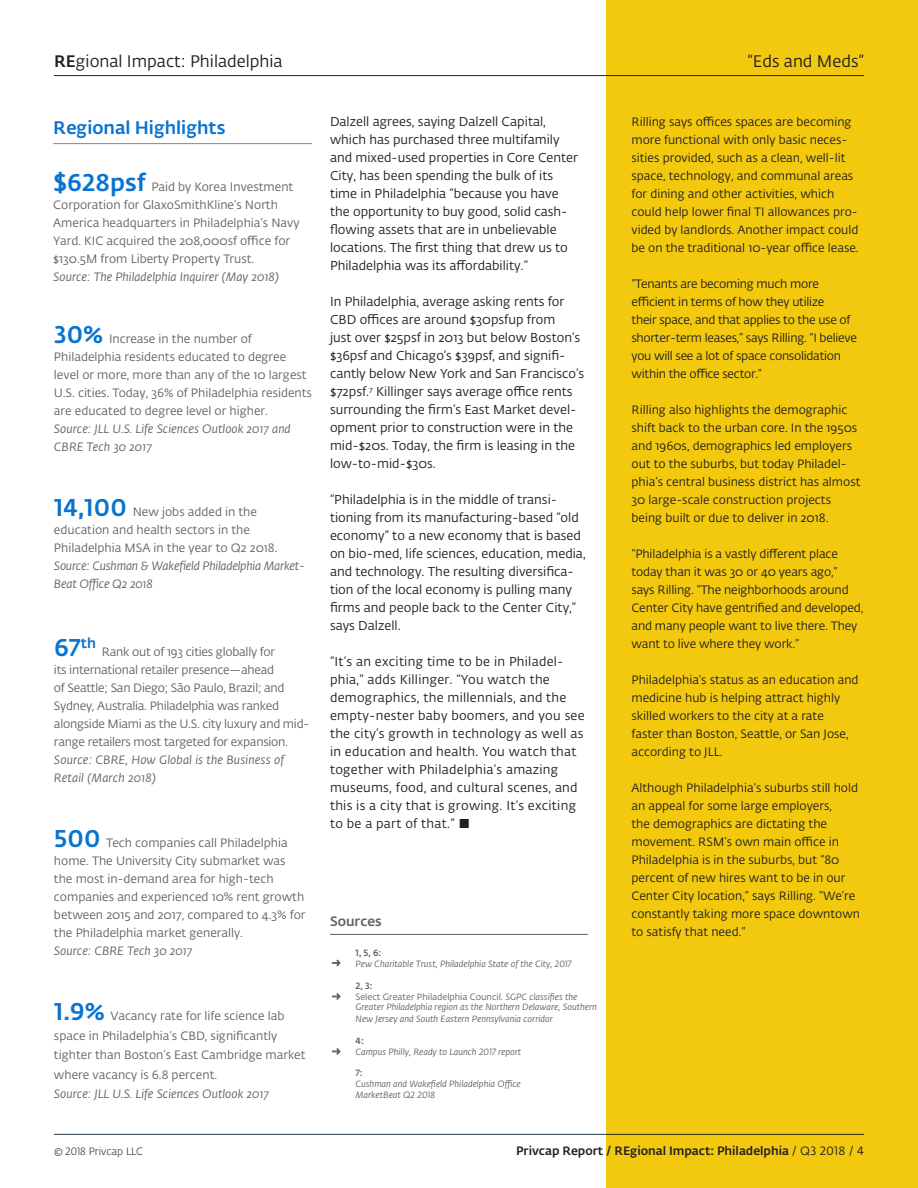
<style>
.page{position:relative;width:918px;height:1188px;background:#fff}
.page>*{position:absolute;margin:0;border:0;box-sizing:border-box;transform-origin:0 0}
.t1{font:500 24px "Fedra Sans Alt Pro";color:#0873d1}
.t2{font:500 18px "Fedra Sans Alt Pro";color:#0873d1}
.t3{font:16.5px "Fedra Sans Alt Pro";color:#231f20}
.t4{font:500 13.5px "Fedra Sans Alt Pro";color:#636366}
.t5{font:12.75px/18px "Fedra Sans Alt Pro";color:#231f20}
.t6{font:12.75px/18px "Fedra Sans Alt Pro";letter-spacing:.02em;color:#231f20}
.t7{font:12px/18px "Fedra Sans Alt Pro";color:#231f20}
.t8{font:12px/18px "Fedra Sans Alt Pro";color:#636366}
.t9{font:12px/18px "Fedra Sans Alt Pro";letter-spacing:-.02em;color:#636366}
.t10{font:italic 12px/18px "Fedra Sans Alt Pro";color:#636366}
.t11{font:12px/18px "Fedra Sans Alt Pro";letter-spacing:-.02em;color:#231f20}
.t12{font:italic 12px/18px "Fedra Sans Alt Pro";letter-spacing:-.02em;color:#636366}
.t13{font:500 12px "Fedra Sans Alt Pro";color:#231f20}
.t14{font:300 10.5px "Fedra Sans Alt Pro";color:#231f20}
.t15{font:italic 9px/10.8px "Fedra Sans Alt Pro";color:#636366}
.s1{font-weight:500}
.s2{font-weight:500;font-size:24px;color:#0873d1}
.s3{font-weight:500;font-style:normal}
.s4{font-style:normal}
.s5{font-weight:400}
</style>
<div class="page">
<div style="left:606px;top:0;width:312px;height:1188px;background:#f3c910"></div>
<hr style="left:54px;top:75px;width:810px;height:1px;background:#231f20">
<hr style="left:54px;top:1134px;width:810px;height:1px;background:#253b4a">
<hr style="left:330px;top:934px;width:258px;height:1px;background:#636366">
<hr style="left:53px;top:143px;width:259px;height:1px;background:#4696dd">
<svg style="left:332px;top:960px;width:9px;height:6px"></svg>
<svg style="left:332px;top:993px;width:9px;height:7px"></svg>
<svg style="left:332px;top:1048px;width:9px;height:7px"></svg>
<p class="t3" style="left:54px;top:50px;width:230px"><span class="s1">RE</span>gional Impact: Philadelphia</p>
<p class="t3" style="left:747px;top:50px;width:118px">“Eds and Meds”</p>
<p class="t2" style="left:53px;top:113px;width:174px">Regional Highlights</p>
<p class="t8" style="left:53px;top:177px;width:248px"><span class="s2">$628psf</span> Paid by Korea Investment Corporation for GlaxoSmithKline’s North America headquarters in Philadelphia’s Navy Yard. KIC acquired the 208,000sf office for $130.5M from Liberty Property Trust.</p>
<p class="t10" style="left:53px;top:267px;width:227px">Source: The Philadelphia Inquirer (May 2018)</p>
<p class="t8" style="left:54px;top:329px;width:260px"><span class="s2">30%</span> Increase in the number of Philadelphia residents educated to degree level or more, more than any of the 10 largest U.S. cities. Today, 36% of Philadelphia residents are educated to degree level or higher.</p>
<p class="t10" style="left:54px;top:419px;width:238px">Source: JLL U.S. Life Sciences Outlook 2017 and<br>CBRE Tech 30 2017</p>
<p class="t8" style="left:54px;top:502px;width:225px"><span class="s2">14,100</span> New jobs added in the education and health sectors in the<br>Philadelphia MSA in the year to Q2 2018.</p>
<p class="t12" style="left:54px;top:556px;width:252px">Source: Cushman &amp; Wakefield Philadelphia Market-<br>Beat Office Q2 2018</p>
<p class="t1" style="left:54px;top:629px;width:43px">67<sup>th</sup></p>
<p class="t9" style="left:54px;top:642px;width:257px;text-indent:48px">Rank out of 193 cities globally for<br>its international retailer presence—ahead<br>of Seattle; San Diego; São Paulo, Brazil; and Sydney, Australia. Philadelphia was ranked alongside Miami as the U.S. city luxury and mid&shy;range retailers most targeted for expansion.</p>
<p class="t10" style="left:54px;top:750px;width:232px">Source: CBRE, How Global is the Business of<br>Retail (March 2018)</p>
<p class="t8" style="left:54px;top:833px;width:253px"><span class="s2">500</span> Tech companies call Philadelphia home. The University City submarket was the most in-demand area for high-tech companies and experienced 10% rent growth between 2015 and 2017, compared to 4.3% for the Philadelphia market generally.</p>
<p class="t10" style="left:54px;top:941px;width:139px">Source: CBRE Tech 30 2017</p>
<p class="t8" style="left:54px;top:1006px;width:253px;line-height:19.5px"><span class="s2">1.9%</span> Vacancy rate for life science lab space in Philadelphia’s CBD, significantly tighter than Boston’s East Cambridge market where vacancy is 6.8 percent.</p>
<p class="t10" style="left:54px;top:1084px;width:216px">Source: JLL U.S. Life Sciences Outlook 2017</p>
<p class="t5" style="left:330px;top:112px;width:250px">Dalzell agrees, saying Dalzell Capital, which has purchased three multifamily and mixed-used properties in Core Center City, has been spending the bulk of its time in Philadelphia “because you have the opportunity to buy good, solid cash&shy;flowing assets that are in unbelievable locations. The first thing that drew us to Philadelphia was its affordability.”</p>
<p class="t5" style="left:330px;top:292px;width:256px">In Philadelphia, average asking rents for CBD offices are around $30psfup from<br>just over $25psf in 2013 but below Boston’s $36psf and Chicago’s $39psf, and signifi&shy;cantly below New York and San Francisco’s $72psf.<sup>7</sup> Killinger says average office rents surrounding the firm’s East Market devel&shy;opment prior to construction were in the mid-$20s. Today, the firm is leasing in the low-to-mid-$30s.</p>
<p class="t5" style="left:330px;top:490px;width:257px">“Philadelphia is in the middle of transi&shy;tioning from its manufacturing-based “old economy” to a new economy that is based on bio-med, life sciences, education, media, and technology. The resulting diversifica&shy;tion of the local economy is pulling many firms and people back to the Center City,” says Dalzell.</p>
<p class="t6" style="left:330px;top:652px;width:256px">“It’s an exciting time to be in Philadel&shy;phia,” adds Killinger. “You watch the demographics, the millennials, and the empty-nester baby boomers, and you see the city’s growth in technology as well as in education and health. You watch that together with Philadelphia’s amazing museums, food, and cultural scenes, and this is a city that is growing. It’s exciting to be a part of that.” ■</p>
<p class="t4" style="left:330px;top:911px;width:53px">Sources</p>
<p class="t15" style="left:355px;top:948px;width:218px"><span class="s3">1, 5, 6:<br></span>Pew Charitable Trust, Philadelphia State of the City, 2017</p>
<p class="t15" style="left:355px;top:980px;width:243px"><span class="s3">2, 3:<br></span><span class="s4">Select Greater Philadelphia Council.</span> SGPC classifies the<br>Greater Philadelphia region as the Northern Delaware, Southern</p>
<p class="t15" style="left:355px;top:1014px;width:199px">New Jersey and South Eastern Pennsylvania corridor</p>
<p class="t15" style="left:355px;top:1035px;width:167px"><span class="s3">4:<br></span>Campus Philly, Ready to Launch 2017 report</p>
<p class="t15" style="left:355px;top:1068px;width:167px"><span class="s3">7:<br></span>Cushman and Wakefield Philadelphia Office<br>MarketBeat Q2 2018</p>
<p class="t7" style="left:632px;top:112px;width:229px">Rilling says offices spaces are becoming more functional with only basic neces&shy;sities provided, such as a clean, well-lit space, technology, and communal areas for dining and other activities, which could help lower final TI allowances pro&shy;vided by landlords. Another impact could be on the traditional 10-year office lease.</p>
<p class="t11" style="left:632px;top:274px;width:227px">“Tenants are becoming much more efficient in terms of how they utilize<br>their space, and that applies to the use of shorter-term leases,” says Rilling. “I believe you will see a lot of space consolidation within the office sector.”</p>
<p class="t7" style="left:632px;top:400px;width:230px">Rilling also highlights the demographic shift back to the urban core. In the 1950s and 1960s, demographics led employers out to the suburbs, but today Philadel&shy;phia’s central business district has almost 30 large-scale construction projects being built or due to deliver in 2018.</p>
<p class="t7" style="left:632px;top:544px;width:233px">“Philadelphia is a vastly different place today than it was 30 or 40 years ago,” says Rilling. “The neighborhoods around Center City have gentrified and developed, and many people want to live there. They want to live where they work.”</p>
<p class="t7" style="left:632px;top:670px;width:229px">Philadelphia’s status as an education and medicine hub is helping attract highly skilled workers to the city at a rate faster than Boston, Seattle, or San Jose, according to JLL.</p>
<p class="t7" style="left:632px;top:778px;width:230px">Although Philadelphia’s suburbs still hold an appeal for some large employers,<br>the demographics are dictating the movement. RSM’s own main office in Philadelphia is in the suburbs, but “80 percent of new hires want to be in our Center City location,” says Rilling. “We’re constantly taking more space downtown to satisfy that need.”</p>
<p class="t14" style="left:54px;top:1144px;width:91px">© 2018 Privcap LLC</p>
<p class="t13" style="left:516px;top:1142px;width:349px">Privcap Report / REgional Impact: Philadelphia <span class="s5">/ Q3 2018 / 4</span></p>
</div>
